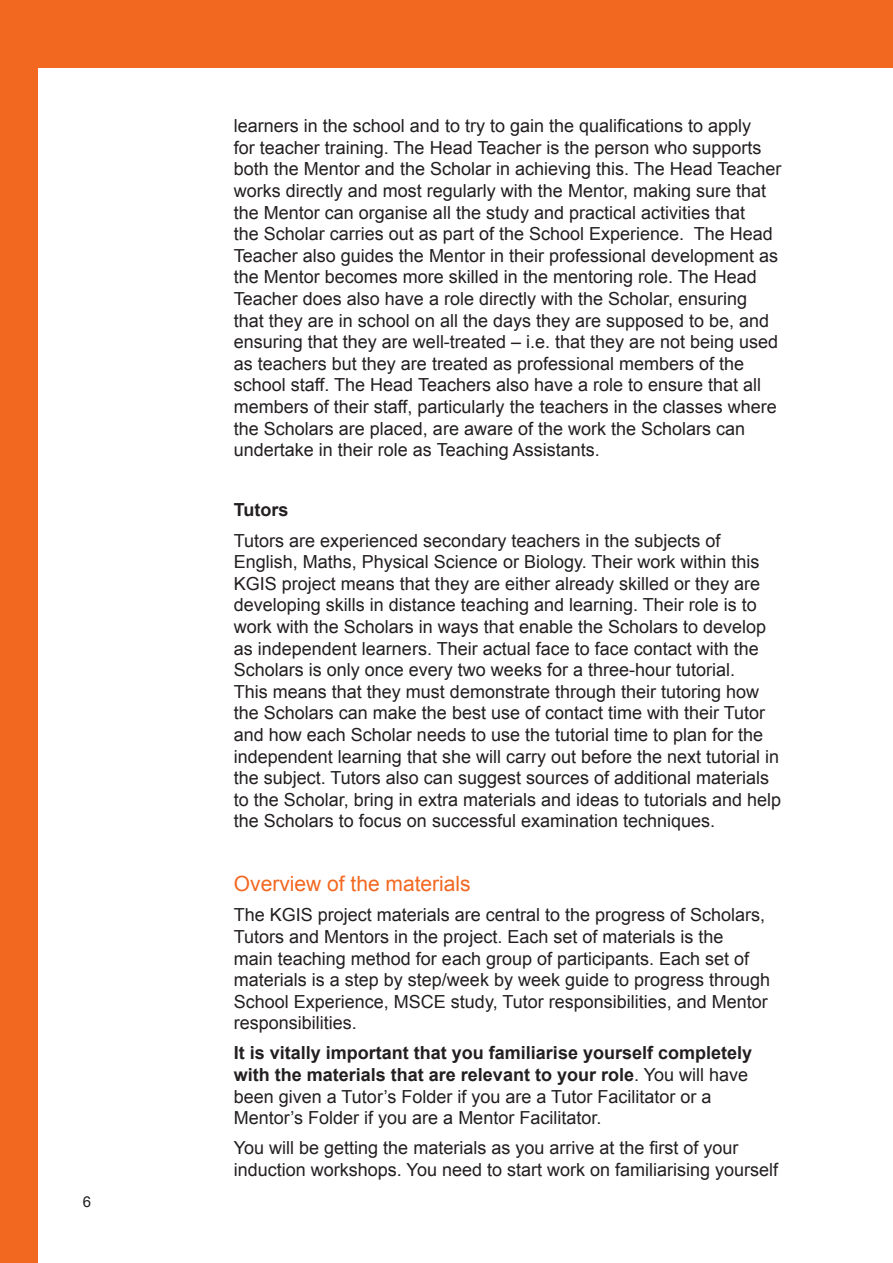
<style>
.page{position:relative;width:893px;height:1263px;background:#fff}
.page>*{position:absolute;margin:0;border:0;box-sizing:border-box;transform-origin:0 0}
.t1{font:21px "Arial";color:#f36821}
.t2{font:18px/21.6px "Arial";color:#231f20}
.t3{font:700 18px "Arial";color:#231f20}
.t4{font:15px "Arial";color:#231f20}
.s1{font-weight:700}
</style>
<div class="page">
<div style="left:0;top:0;width:893px;height:68px;background:#f36821"></div>
<div style="left:0;top:0;width:38px;height:1263px;background:#f36821"></div>
<p class="t4" style="left:83px;top:1192px;width:10px">6</p>
<p class="t2" style="left:234px;top:115px;width:549px">learners in the school and to try to gain the qualifications to apply<br>for teacher training. The Head Teacher is the person who supports both the Mentor and the Scholar in achieving this. The Head Teacher works directly and most regularly with the Mentor, making sure that the Mentor can organise all the study and practical activities that<br>the Scholar carries out as part of the School Experience. The Head Teacher also guides the Mentor in their professional development as the Mentor becomes more skilled in the mentoring role. The Head Teacher does also have a role directly with the Scholar, ensuring that they are in school on all the days they are supposed to be, and ensuring that they are well-treated – i.e. that they are not being used as teachers but they are treated as professional members of the school staff. The Head Teachers also have a role to ensure that all members of their staff, particularly the teachers in the classes where the Scholars are placed, are aware of the work the Scholars can undertake in their role as Teaching Assistants.</p>
<p class="t3" style="left:234px;top:498px;width:56px">Tutors</p>
<p class="t2" style="left:234px;top:530px;width:549px">Tutors are experienced secondary teachers in the subjects of English, Maths, Physical Science or Biology. Their work within this KGIS project means that they are either already skilled or they are developing skills in distance teaching and learning. Their role is to work with the Scholars in ways that enable the Scholars to develop as independent learners. Their actual face to face contact with the Scholars is only once every two weeks for a three-hour tutorial.<br>This means that they must demonstrate through their tutoring how the Scholars can make the best use of contact time with their Tutor and how each Scholar needs to use the tutorial time to plan for the independent learning that she will carry out before the next tutorial in the subject. Tutors also can suggest sources of additional materials to the Scholar, bring in extra materials and ideas to tutorials and help the Scholars to focus on successful examination techniques.</p>
<p class="t1" style="left:234px;top:870px;width:238px">Overview of the materials</p>
<p class="t2" style="left:234px;top:904px;width:538px">The KGIS project materials are central to the progress of Scholars, Tutors and Mentors in the project. Each set of materials is the<br>main teaching method for each group of participants. Each set of materials is a step by step/week by week guide to progress through School Experience, MSCE study, Tutor responsibilities, and Mentor responsibilities.</p>
<p class="t2" style="left:234px;top:1042px;width:520px"><span class="s1">It is vitally important that you familiarise yourself completely with the materials that are relevant to your role</span>. You will have been given a Tutor’s Folder if you are a Tutor Facilitator or a Mentor’s Folder if you are a Mentor Facilitator.</p>
<p class="t2" style="left:234px;top:1137px;width:546px">You will be getting the materials as you arrive at the first of your induction workshops. You need to start work on familiarising yourself</p>
</div>
